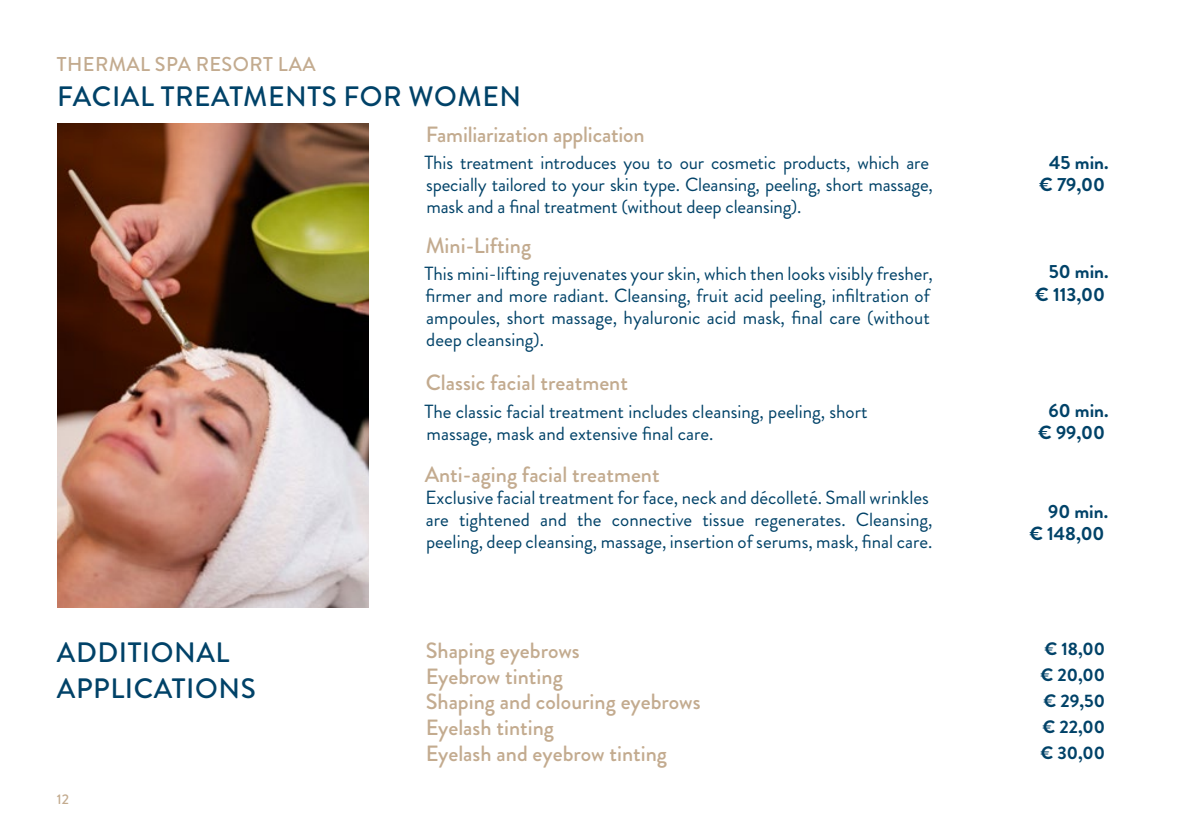
<style>
.page{position:relative;width:1191px;height:840px;background:#fff}
.page>*{position:absolute;margin:0;border:0;box-sizing:border-box;transform-origin:0 0}
.t1{font:500 28px/36px "Brandon Grotesque";letter-spacing:.02em;color:#004268}
.t2{font:500 22px/25.6px "Brandon Grotesque";color:#c3ab8f}
.t3{font:500 20px "Brandon Grotesque";letter-spacing:.02em;color:#c3ab8f}
.t4{font:19px/22px "Brandon Grotesque";color:#004268}
.t5{font:700 19px/22px "Brandon Grotesque";color:#004268;text-align:right}
.t6{font:700 18px/26px "Brandon Grotesque";color:#004268;text-align:justify}
.t7{font:500 14px "Brandon Grotesque";color:#c3ab8f}
</style>
<div class="page">
<img style="left:57px;top:123px;width:312px;height:483px">
<p class="t3" style="left:57px;top:50px;width:260px">THERMAL SPA RESORT LAA</p>
<h1 class="t1" style="left:57px;top:78px;width:465px">FACIAL TREATMENTS FOR WOMEN</h1>
<h1 class="t1" style="left:57px;top:634px;width:200px">ADDITIONAL<br>APPLICATIONS</h1>
<p class="t7" style="left:57px;top:788px;width:14px">12</p>
<p class="t2" style="left:426px;top:122px;width:220px">Familiarization application</p>
<p class="t4" style="left:424px;top:152px;width:510px">This treatment introduces you to our cosmetic products, which are specially tailored to your skin type. Cleansing, peeling, short massage, mask and a final treatment (without deep cleansing).</p>
<p class="t2" style="left:426px;top:232px;width:107px">Mini-Lifting</p>
<p class="t4" style="left:424px;top:263px;width:510px">This mini-lifting rejuvenates your skin, which then looks visibly fresher, firmer and more radiant. Cleansing, fruit acid peeling, infiltration of ampoules, short massage, hyaluronic acid mask, final care (without deep cleansing).</p>
<p class="t5" style="left:1035px;top:261px;width:75px">50 min. € 113,00</p>
<p class="t2" style="left:426px;top:370px;width:204px">Classic facial treatment</p>
<p class="t4" style="left:424px;top:400px;width:444px">The classic facial treatment includes cleansing, peeling, short massage, mask and extensive final care.</p>
<p class="t5" style="left:1038px;top:399px;width:72px;text-align:center">60 min. € 99,00</p>
<p class="t2" style="left:425px;top:461px;width:236px">Anti-aging facial treatment</p>
<p class="t4" style="left:425px;top:486px;width:508px">Exclusive facial treatment for face, neck and décolleté. Small wrinkles are tightened and the connective tissue regenerates. Cleansing, peeling, deep cleansing, massage, insertion of serums, mask, final care.</p>
<p class="t5" style="left:1039px;top:152px;width:71px;text-align:center">45 min. € 79,00</p>
<p class="t5" style="left:1029px;top:500px;width:80px">90 min.<br>€ 148,00</p>
<p class="t2" style="left:426px;top:637px;width:276px">Shaping eyebrows<br>Eyebrow tinting<br>Shaping and colouring eyebrows<br>Eyelash tinting<br>Eyelash and eyebrow tinting</p>
<p class="t6" style="left:1040px;top:635px;width:66px">€ 18,00 € 20,00 € 29,50 € 22,00 € 30,00</p>
</div>
